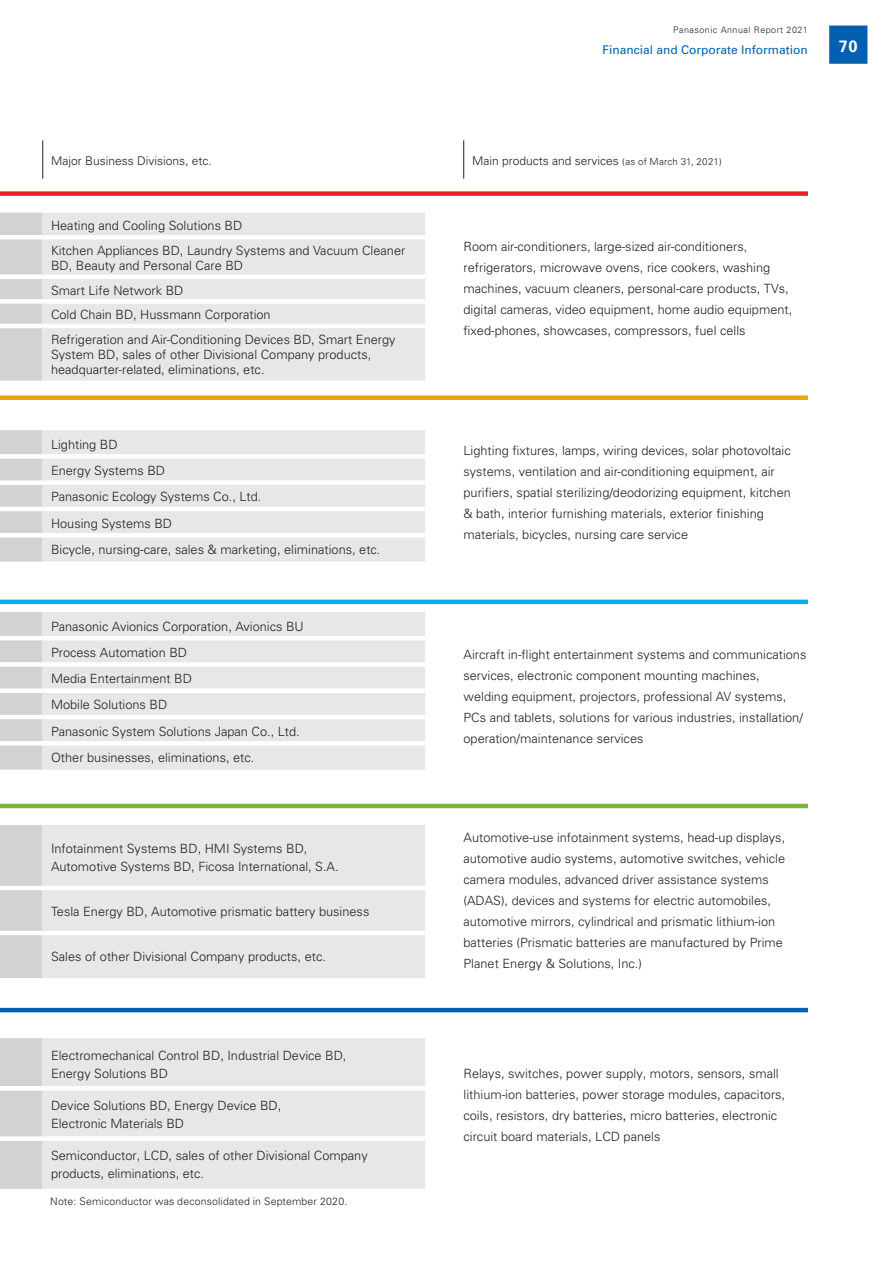
<style>
.page{position:relative;width:893px;height:1263px;background:#fff}
.page>*{position:absolute;margin:0;border:0;box-sizing:border-box;transform-origin:0 0}
.t1{font:700 16.5px "Univers";color:#fff}
.t2{font:300 12.75px/21px "Univers";color:#231f20}
.t3{font:300 12px "Univers";color:#231f20}
.t4{font:12px "Univers";color:#0161b0}
.t5{font:300 10.5px "Univers";letter-spacing:.015em;color:#231f20}
.t6{font:300 9px "Univers";letter-spacing:.05em;color:#231f20}
.s1{font-family:"Helvetica Neue"}
.s2{font-size:9.75px}
.s3{font-family:"Helvetica Neue";font-size:9.75px}
.s4{font-family:"Helvetica Neue";font-weight:400}
</style>
<div class="page">
<svg style="left:829px;top:26px;width:38px;height:38px"></svg>
<div style="left:0;top:191px;width:808px;height:5px;background:#ee1d23"></div>
<div style="left:0;top:395px;width:808px;height:5px;background:#e5a710"></div>
<hr style="left:0;top:600px;width:808px;height:4px;background:#00aeef">
<hr style="left:0;top:804px;width:808px;height:4px;background:#7fb438">
<hr style="left:0;top:1008px;width:808px;height:4px;background:#0161b0">
<div style="left:0;top:213px;width:43px;height:168px;background:#d1d2d4"></div>
<div style="left:43px;top:213px;width:382px;height:168px;background:#e6e7e9"></div>
<hr style="left:0;top:235px;width:43px;height:4px;background:#fff">
<hr style="left:43px;top:235px;width:382px;height:4px;background:#fff">
<hr style="left:0;top:275px;width:43px;height:4px;background:#fff">
<hr style="left:43px;top:275px;width:382px;height:4px;background:#fff">
<div style="left:0;top:299px;width:43px;height:5px;background:#fff"></div>
<div style="left:43px;top:299px;width:382px;height:5px;background:#fff"></div>
<hr style="left:0;top:324px;width:43px;height:4px;background:#fff">
<hr style="left:43px;top:324px;width:382px;height:4px;background:#fff">
<div style="left:0;top:430px;width:43px;height:131px;background:#d1d2d4"></div>
<div style="left:43px;top:430px;width:382px;height:131px;background:#e6e7e9"></div>
<div style="left:0;top:454px;width:43px;height:5px;background:#fff"></div>
<div style="left:43px;top:454px;width:382px;height:5px;background:#fff"></div>
<div style="left:0;top:480px;width:43px;height:5px;background:#fff"></div>
<div style="left:43px;top:480px;width:382px;height:5px;background:#fff"></div>
<hr style="left:0;top:507px;width:43px;height:4px;background:#fff">
<hr style="left:43px;top:507px;width:382px;height:4px;background:#fff">
<hr style="left:0;top:533px;width:43px;height:4px;background:#fff">
<hr style="left:43px;top:533px;width:382px;height:4px;background:#fff">
<div style="left:0;top:612px;width:43px;height:158px;background:#d1d2d4"></div>
<div style="left:43px;top:612px;width:382px;height:158px;background:#e6e7e9"></div>
<hr style="left:0;top:636px;width:43px;height:4px;background:#fff">
<hr style="left:43px;top:636px;width:382px;height:4px;background:#fff">
<div style="left:0;top:662px;width:43px;height:5px;background:#fff"></div>
<div style="left:43px;top:662px;width:382px;height:5px;background:#fff"></div>
<div style="left:0;top:688px;width:43px;height:5px;background:#fff"></div>
<div style="left:43px;top:688px;width:382px;height:5px;background:#fff"></div>
<hr style="left:0;top:715px;width:43px;height:4px;background:#fff">
<hr style="left:43px;top:715px;width:382px;height:4px;background:#fff">
<hr style="left:0;top:741px;width:43px;height:4px;background:#fff">
<hr style="left:43px;top:741px;width:382px;height:4px;background:#fff">
<div style="left:0;top:825px;width:43px;height:153px;background:#d1d2d4"></div>
<div style="left:43px;top:825px;width:382px;height:153px;background:#e6e7e9"></div>
<hr style="left:0;top:886px;width:43px;height:4px;background:#fff">
<hr style="left:43px;top:886px;width:382px;height:4px;background:#fff">
<hr style="left:0;top:931px;width:43px;height:4px;background:#fff">
<hr style="left:43px;top:931px;width:382px;height:4px;background:#fff">
<div style="left:0;top:1038px;width:43px;height:151px;background:#d1d2d4"></div>
<div style="left:43px;top:1038px;width:382px;height:151px;background:#e6e7e9"></div>
<hr style="left:0;top:1086px;width:43px;height:4px;background:#fff">
<hr style="left:43px;top:1086px;width:382px;height:4px;background:#fff">
<div style="left:0;top:1136px;width:43px;height:5px;background:#fff"></div>
<div style="left:43px;top:1136px;width:382px;height:5px;background:#fff"></div>
<hr style="left:42px;top:140px;width:1px;height:39px;background:#231f20">
<hr style="left:463px;top:140px;width:1px;height:39px;background:#231f20">
<p class="t6" style="left:673px;top:25px;width:136px">Panasonic Annual Report 2021</p>
<p class="t4" style="left:603px;top:43px;width:207px">Financial and Corporate Information</p>
<p class="t1" style="left:839px;top:36px;width:20px">70</p>
<p class="t3" style="left:51px;top:153px;width:162px">Major Business Divisions<span class="s1">,</span> etc.</p>
<p class="t3" style="left:472px;top:153px;width:251px">Main products and services <span class="s2">(as of March 31</span><span class="s3">,</span> <span class="s2">2021)</span></p>
<p class="t2" style="left:51px;top:214px;width:356px;line-height:24.6px">Heating and Cooling Solutions BD<br>Kitchen Appliances BD<span class="s1">,</span> Laundry Systems and Vacuum Cleaner</p>
<p class="t2" style="left:51px;top:253px;width:346px;line-height:24.6px">BD<span class="s1">,</span> Beauty and Personal Care BD<br>Smart Life Network BD<br>Cold Chain BD<span class="s1">,</span> Hussmann Corporation<br>Refrigeration and Air-Conditioning Devices BD<span class="s1">,</span> Smart Energy</p>
<p class="t2" style="left:51px;top:347px;width:322px;line-height:15px">System BD<span class="s1">,</span> sales of other Divisional Company products<span class="s1">, </span>headquarter-related<span class="s1">,</span> eliminations<span class="s1">,</span> etc.</p>
<p class="t2" style="left:463px;top:235px;width:330px">Room air-conditioners<span class="s1">,</span> large-sized air-conditioners<span class="s1">, </span>refrigerators<span class="s1">,</span> microwave ovens<span class="s1">,</span> rice cookers<span class="s1">,</span> washing machines<span class="s1">,</span> vacuum cleaners<span class="s1">,</span> personal-care products<span class="s1">,</span> TVs<span class="s1">, </span>digital cameras<span class="s1">,</span> video equipment<span class="s1">,</span> home audio equipment<span class="s1">, </span>fixed-phones<span class="s1">,</span> showcases<span class="s1">,</span> compressors<span class="s1">,</span> fuel cells</p>
<p class="t2" style="left:51px;top:431px;width:331px;line-height:26.2px">Lighting BD<br>Energy Systems BD<br>Panasonic Ecology Systems Co.<span class="s1">,</span> Ltd.<br>Housing Systems BD<br>Bicycle<span class="s1">,</span> nursing-care<span class="s1">,</span> sales &amp; marketing<span class="s1">,</span> eliminations<span class="s1">,</span> etc.</p>
<p class="t2" style="left:463px;top:440px;width:329px">Lighting fixtures<span class="s1">,</span> lamps<span class="s1">,</span> wiring devices<span class="s1">,</span> solar photovoltaic systems<span class="s1">,</span> ventilation and air-conditioning equipment<span class="s1">,</span> air purifiers<span class="s1">,</span> spatial sterilizing/deodorizing equipment<span class="s1">,</span> kitchen &amp; bath<span class="s1">,</span> interior furnishing materials<span class="s1">,</span> exterior finishing materials<span class="s1">,</span> bicycles<span class="s1">,</span> nursing care service</p>
<p class="t2" style="left:51px;top:613px;width:254px;line-height:26.2px">Panasonic Avionics Corporation<span class="s1">,</span> Avionics BU<br>Process Automation BD<br>Media Entertainment BD<br>Mobile Solutions BD<br>Panasonic System Solutions Japan Co.<span class="s1">,</span> Ltd.<br>Other businesses<span class="s1">,</span> eliminations<span class="s1">,</span> etc.</p>
<p class="t2" style="left:51px;top:839px;width:289px;line-height:18px">Infotainment Systems BD<span class="s1">,</span> HMI Systems BD<span class="s1">,<br></span>Automotive Systems BD<span class="s1">,</span> Ficosa International<span class="s1">,</span> S.A.</p>
<p class="t2" style="left:51px;top:901px;width:320px">Tesla Energy BD<span class="s1">,</span> Automotive prismatic battery business</p>
<p class="t2" style="left:51px;top:946px;width:276px">Sales of other Divisional Company products<span class="s1">,</span> etc.</p>
<p class="t2" style="left:51px;top:1046px;width:297px;line-height:18px">Electromechanical Control BD<span class="s1">,</span> Industrial Device BD<span class="s1">,<br></span>Energy Solutions BD</p>
<p class="t2" style="left:51px;top:1096px;width:232px;line-height:18px">Device Solutions BD<span class="s1">,</span> Energy Device BD<span class="s1">,<br></span>Electronic Materials BD</p>
<p class="t2" style="left:51px;top:1147px;width:318px;line-height:18px">Semiconductor<span class="s1">,</span> LCD<span class="s1">,</span> sales of other Divisional Company products<span class="s1">,</span> eliminations<span class="s1">,</span> etc.</p>
<p class="t5" style="left:50px;top:1195px;width:299px">Note: Semiconductor was deconsolidated in September 2020.</p>
<p class="t2" style="left:463px;top:644px;width:344px">Aircraft in-flight entertainment systems and communications services<span class="s1">,</span> electronic component mounting machines<span class="s1">, </span>welding equipment<span class="s1">,</span> projectors<span class="s1">,</span> professional AV systems<span class="s1">, </span>PCs and tablets<span class="s1">,</span> solutions for various industries<span class="s1">,</span> installation/ operation/maintenance services</p>
<p class="t2" style="left:463px;top:827px;width:323px">Automotive-use infotainment systems<span class="s1">,</span> head-up displays<span class="s1">, </span>automotive audio systems<span class="s1">,</span> automotive switches<span class="s1">,</span> vehicle camera modules<span class="s1">,</span> advanced driver assistance systems (ADAS)<span class="s1">,</span> devices and systems for electric automobiles<span class="s1">, </span>automotive mirrors<span class="s1">,</span> cylindrical and prismatic lithium-ion batteries (Prismatic batteries are manufactured by Prime Planet Energy &amp; Solutions<span class="s1">,</span> Inc.)</p>
<p class="t2" style="left:463px;top:1062px;width:323px">Relays<span class="s1">,</span> switches<span class="s1">,</span> power supply<span class="s1">,</span> motors<span class="s1">,</span> sensors<span class="s1">,</span> small lithium-ion batteries<span class="s1">,</span> power storage modules<span class="s1">,</span> capacitors<span class="s1">, </span>coils<span class="s1">,</span> resistors<span class="s1">,</span> dry batteries<span class="s4">,</span> micro batteries<span class="s1">,</span> electronic circuit board materials<span class="s1">,</span> LCD panels</p>
</div>
